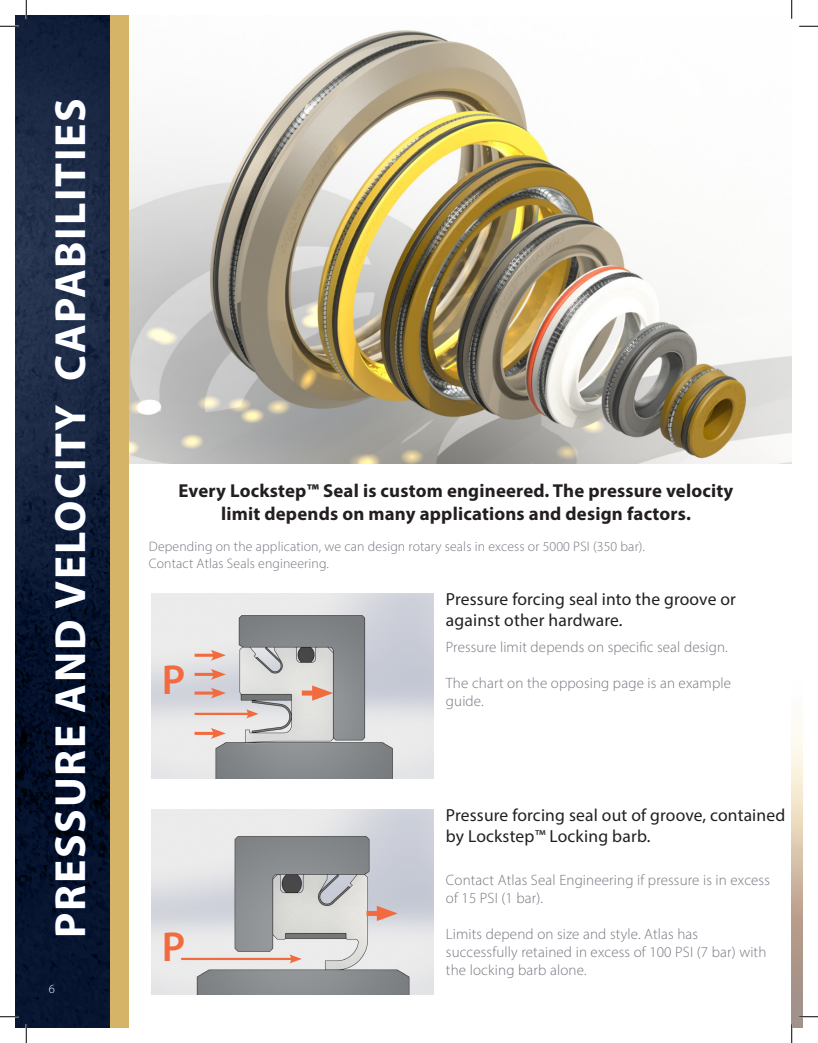
<style>
.page{position:relative;width:818px;height:1043px;background:#fff}
.page>*{position:absolute;margin:0;border:0;box-sizing:border-box;transform-origin:0 0}
.t1{font:700 43.75px "Myriad Pro";letter-spacing:.04em;color:#fff}
.t2{font:600 42px "Myriad Pro";color:#f26b3e}
.t3{font:700 18.75px/22.5px "Myriad Pro";letter-spacing:.01em;color:#231f20;text-align:center}
.t4{font:17.5px/21px "Myriad Pro";letter-spacing:.01em;color:#231f20}
.t5{font:300 15px/18px "Myriad Pro";letter-spacing:.01em;color:#757780}
.t6{font:300 13.75px/16.5px "Myriad Pro";letter-spacing:.01em;color:#757780}
.t7{font:300 12.5px "Myriad Pro";color:#fff}
</style>
<div class="page">
<img style="left:129px;top:30px;width:662px;height:433px">
<img style="left:151px;top:809px;width:282px;height:185px">
<img style="left:151px;top:593px;width:282px;height:185px">
<div style="left:111px;top:15px;width:18px;height:1013px;background:#d6b467"></div>
<svg style="left:15px;top:15px;width:94px;height:1013px;background:#101d38"></svg>
<hr style="left:194px;top:653px;width:22px;height:3px;background:#f26b3e">
<svg style="left:211px;top:649px;width:15px;height:11px"></svg>
<hr style="left:194px;top:673px;width:22px;height:3px;background:#f26b3e">
<svg style="left:211px;top:669px;width:15px;height:11px"></svg>
<hr style="left:194px;top:691px;width:22px;height:3px;background:#f26b3e">
<svg style="left:211px;top:687px;width:15px;height:11px"></svg>
<div style="left:302px;top:690px;width:19px;height:5px;background:#f26b3e"></div>
<svg style="left:312px;top:685px;width:21px;height:15px"></svg>
<div style="left:366px;top:910px;width:19px;height:5px;background:#f26b3e"></div>
<svg style="left:377px;top:905px;width:21px;height:16px"></svg>
<hr style="left:194px;top:732px;width:22px;height:3px;background:#f26b3e">
<svg style="left:211px;top:728px;width:15px;height:11px"></svg>
<hr style="left:194px;top:712px;width:56px;height:3px;background:#f26b3e">
<svg style="left:246px;top:709px;width:12px;height:9px"></svg>
<hr style="left:181px;top:957px;width:112px;height:3px;background:#f26b3e">
<svg style="left:289px;top:954px;width:13px;height:9px"></svg>
<svg style="left:0;top:25px;width:19px;height:2px"></svg>
<svg style="left:799px;top:25px;width:19px;height:2px"></svg>
<svg style="left:0;top:1015px;width:19px;height:2px"></svg>
<svg style="left:799px;top:1015px;width:19px;height:2px"></svg>
<svg style="left:25px;top:0;width:2px;height:19px"></svg>
<svg style="left:25px;top:1024px;width:2px;height:18px"></svg>
<svg style="left:791px;top:0;width:1px;height:19px"></svg>
<svg style="left:791px;top:1024px;width:1px;height:18px"></svg>
<p class="t1" style="left:42px;top:938px;width:841px;rotate:-90deg">PRESSURE AND VELOCITY CAPABILITIES</p>
<p class="t7" style="left:49px;top:981px;width:8px">6</p>
<p class="t3" style="left:179px;top:479px;width:556px">Every Lockstep™ Seal is custom engineered. The pressure velocity limit depends on many applications and design factors.</p>
<p class="t6" style="left:149px;top:538px;width:497px">Depending on the application, we can design rotary seals in excess or 5000 PSI (350 bar).<br>Contact Atlas Seals engineering.</p>
<p class="t2" style="left:162px;top:652px;width:25px">P</p>
<p class="t2" style="left:162px;top:919px;width:25px">P</p>
<p class="t4" style="left:446px;top:589px;width:291px">Pressure forcing seal into the groove or against other hardware.</p>
<p class="t5" style="left:446px;top:637px;width:283px">Pressure limit depends on specific seal design.</p>
<p class="t5" style="left:446px;top:673px;width:287px">The chart on the opposing page is an example guide.</p>
<p class="t4" style="left:446px;top:804px;width:341px">Pressure forcing seal out of groove, contained by Lockstep™ Locking barb.</p>
<p class="t5" style="left:446px;top:870px;width:325px">Contact Atlas Seal Engineering if pressure is in excess of 15 PSI (1 bar).</p>
<p class="t5" style="left:446px;top:924px;width:322px">Limits depend on size and style. Atlas has successfully retained in excess of 100 PSI (7 bar) with the locking barb alone.</p>
</div>
